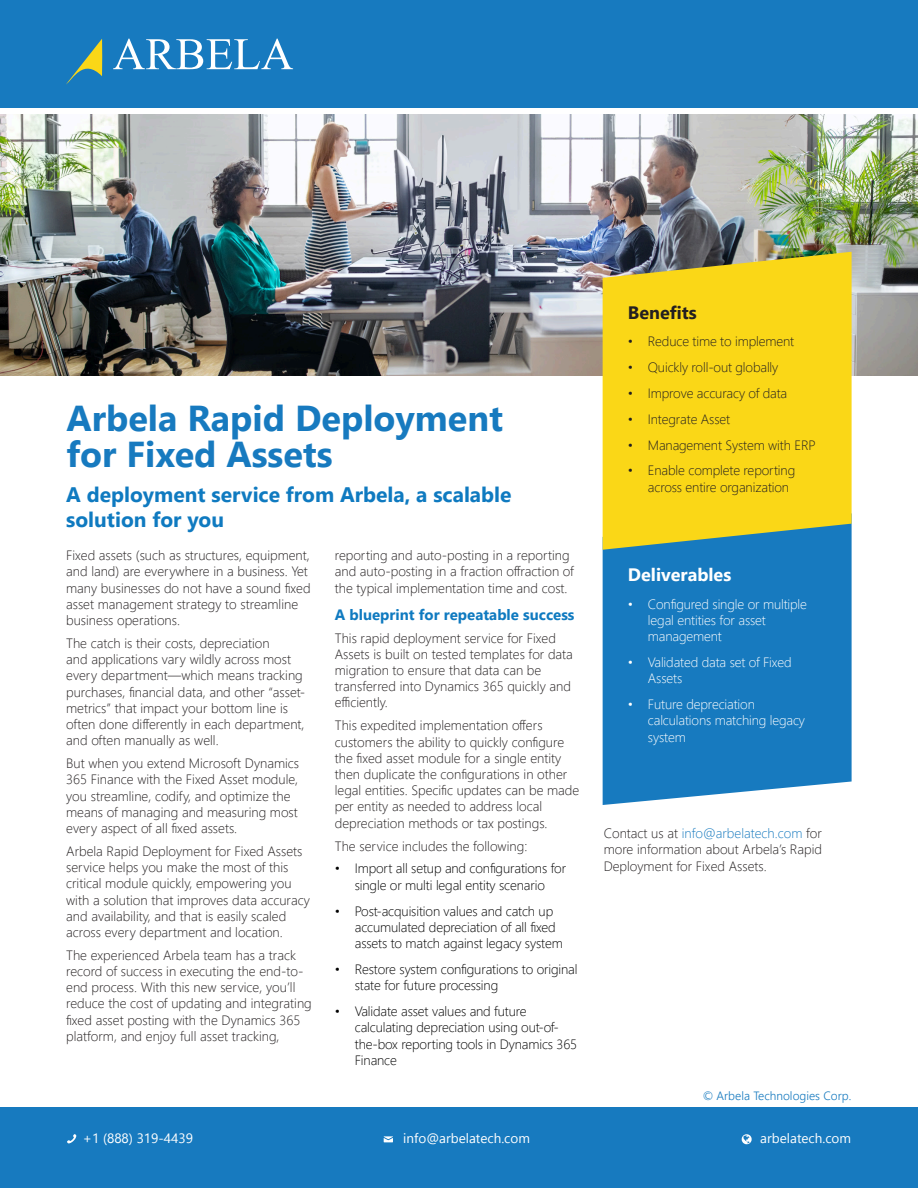
<style>
.page{position:relative;width:918px;height:1188px;background:#fff}
.page>*{position:absolute;margin:0;border:0;box-sizing:border-box;transform-origin:0 0}
.Heading_Bold_24_28pt{font:700 36px "Segoe UI";color:#177abf}
.Sub_Header{font:700 21px/25.2px "Segoe UI";color:#0f7ac0}
.Heading_Bold_24_28pt-2{font:700 18px "Segoe UI";color:#fff}
.Heading_Bold_24_28pt-3{font:700 18px "Segoe UI";color:#231f20}
.Body_Copy_Regular_9{font:700 15px "Segoe UI";color:#0f7ac0}
.Body_Copy_Regular_9-2{font:300 13.5px/16.2px "Segoe UI";color:#231f20}
.Paragraph_Header{font:300 13.5px/16.2px "Segoe UI";color:#231f20}
.t1{font:300 13.5px/16.2px "Segoe UI";letter-spacing:-.01em;color:#000}
.t2{font:300 13.5px/16.2px "Segoe UI";letter-spacing:-.01em;color:#fff}
.body{font:13.5px "Segoe UI";color:#fff}
.Heading_Bold_24_28pt-4{font:300 12px "Segoe UI";color:#177abf}
.s1{color:#177abf}
</style>
<div class="page">
<img style="left:0;top:114px;width:918px;height:261px">
<div style="left:0;top:0;width:918px;height:108px;background:#177abf"></div>
<svg style="left:113px;top:39px;width:180px;height:30px"></svg>
<svg style="left:66px;top:39px;width:36px;height:45px"></svg>
<div style="left:0;top:1107px;width:918px;height:81px;background:#177abf"></div>
<svg style="left:742px;top:1134px;width:10px;height:10px"></svg>
<svg style="left:384px;top:1136px;width:9px;height:6px"></svg>
<svg style="left:67px;top:1134px;width:10px;height:10px"></svg>
<div style="left:603px;top:550px;width:249px;height:255px;background:#177abf"></div>
<svg style="left:603px;top:252px;width:249px;height:298px;background:#e9ce22"></svg>
<p class="Heading_Bold_24_28pt" style="left:66px;top:389px;width:438px">Arbela Rapid Deployment</p>
<p class="Heading_Bold_24_28pt" style="left:66px;top:425px;width:268px">for Fixed Assets</p>
<p class="Sub_Header" style="left:66px;top:481px;width:447px">A deployment service from Arbela, a scalable solution for you</p>
<p class="Body_Copy_Regular_9-2" style="left:66px;top:547px;width:246px">Fixed assets (such as structures, equipment, and land) are everywhere in a business. Yet many businesses do not have a sound fixed asset management strategy to streamline business operations.</p>
<p class="Body_Copy_Regular_9-2" style="left:66px;top:635px;width:240px">The catch is their costs, depreciation<br>and applications vary wildly across most every department—which means tracking purchases, financial data, and other “asset&shy;metrics” that impact your bottom line is often done differently in each department, and often manually as well.</p>
<p class="Body_Copy_Regular_9-2" style="left:66px;top:755px;width:235px">But when you extend Microsoft Dynamics 365 Finance with the Fixed Asset module, you streamline, codify, and optimize the means of managing and measuring most every aspect of all fixed assets.</p>
<p class="Body_Copy_Regular_9-2" style="left:66px;top:842px;width:245px">Arbela Rapid Deployment for Fixed Assets service helps you make the most of this critical module quickly, empowering you with a solution that improves data accuracy and availability, and that is easily scaled across every department and location.</p>
<p class="Body_Copy_Regular_9-2" style="left:66px;top:946px;width:247px">The experienced Arbela team has a track record of success in executing the end-to&shy;end process. With this new service, you’ll reduce the cost of updating and integrating fixed asset posting with the Dynamics 365 platform, and enjoy full asset tracking,</p>
<p class="Body_Copy_Regular_9-2" style="left:335px;top:547px;width:241px">reporting and auto-posting in a reporting and auto-posting in a fraction offraction of the typical implementation time and cost.</p>
<p class="Body_Copy_Regular_9" style="left:335px;top:602px;width:241px">A blueprint for repeatable success</p>
<p class="Paragraph_Header" style="left:335px;top:629px;width:240px">This rapid deployment service for Fixed Assets is built on tested templates for data migration to ensure that data can be transferred into Dynamics 365 quickly and efficiently.</p>
<p class="Paragraph_Header" style="left:335px;top:717px;width:246px">This expedited implementation offers customers the ability to quickly configure the fixed asset module for a single entity then duplicate the configurations in other legal entities. Specific updates can be made per entity as needed to address local depreciation methods or tax postings.</p>
<p class="Paragraph_Header" style="left:335px;top:837px;width:194px">The service includes the following:</p>
<p class="t1" style="left:335px;top:860px;width:233px;text-align:center">• Import all setup and configurations for single or multi legal entity scenario</p>
<p class="t1" style="left:355px;top:902px;width:209px;text-indent:-20px">• Post-acquisition values and catch up accumulated depreciation of all fixed assets to match against legacy system</p>
<p class="t1" style="left:355px;top:960px;width:224px;text-indent:-20px">• Restore system configurations to original state for future processing</p>
<p class="t1" style="left:355px;top:1003px;width:224px;text-indent:-20px">• Validate asset values and future calculating depreciation using out-of&shy;the-box reporting tools in Dynamics 365<br>Finance</p>
<p class="Heading_Bold_24_28pt-3" style="left:628px;top:298px;width:70px">Benefits</p>
<p class="Paragraph_Header" style="left:628px;top:332px;width:168px">• Reduce time to implement</p>
<p class="Paragraph_Header" style="left:628px;top:358px;width:152px">• Quickly roll-out globally</p>
<p class="Paragraph_Header" style="left:628px;top:384px;width:161px">• Improve accuracy of data</p>
<p class="Paragraph_Header" style="left:628px;top:410px;width:104px">• Integrate Asset</p>
<p class="Paragraph_Header" style="left:628px;top:436px;width:189px">• Management System with ERP</p>
<p class="Paragraph_Header" style="left:648px;top:462px;width:149px;text-indent:-20px">• Enable complete reporting across entire organization</p>
<p class="Heading_Bold_24_28pt-2" style="left:628px;top:561px;width:105px">Deliverables</p>
<p class="t2" style="left:648px;top:595px;width:161px;text-indent:-20px">• Configured single or multiple legal entities for asset management</p>
<p class="t2" style="left:648px;top:653px;width:145px;text-indent:-20px">• Validated data set of Fixed<br>Assets</p>
<p class="t2" style="left:648px;top:696px;width:159px;text-indent:-20px">• Future depreciation calculations matching legacy system</p>
<p class="Body_Copy_Regular_9-2" style="left:604px;top:825px;width:220px;text-align:justify">Contact us at <span class="s1">info@arbelatech.com</span> for more information about Arbela’s Rapid Deployment for Fixed Assets.</p>
<p class="Heading_Bold_24_28pt-4" style="left:703px;top:1086px;width:150px">© Arbela Technologies Corp.</p>
<p class="body" style="left:83px;top:1128px;width:112px">+1 (888) 319-4439</p>
<p class="body" style="left:403px;top:1128px;width:128px">info@arbelatech.com</p>
<p class="body" style="left:760px;top:1128px;width:92px">arbelatech.com</p>
</div>
